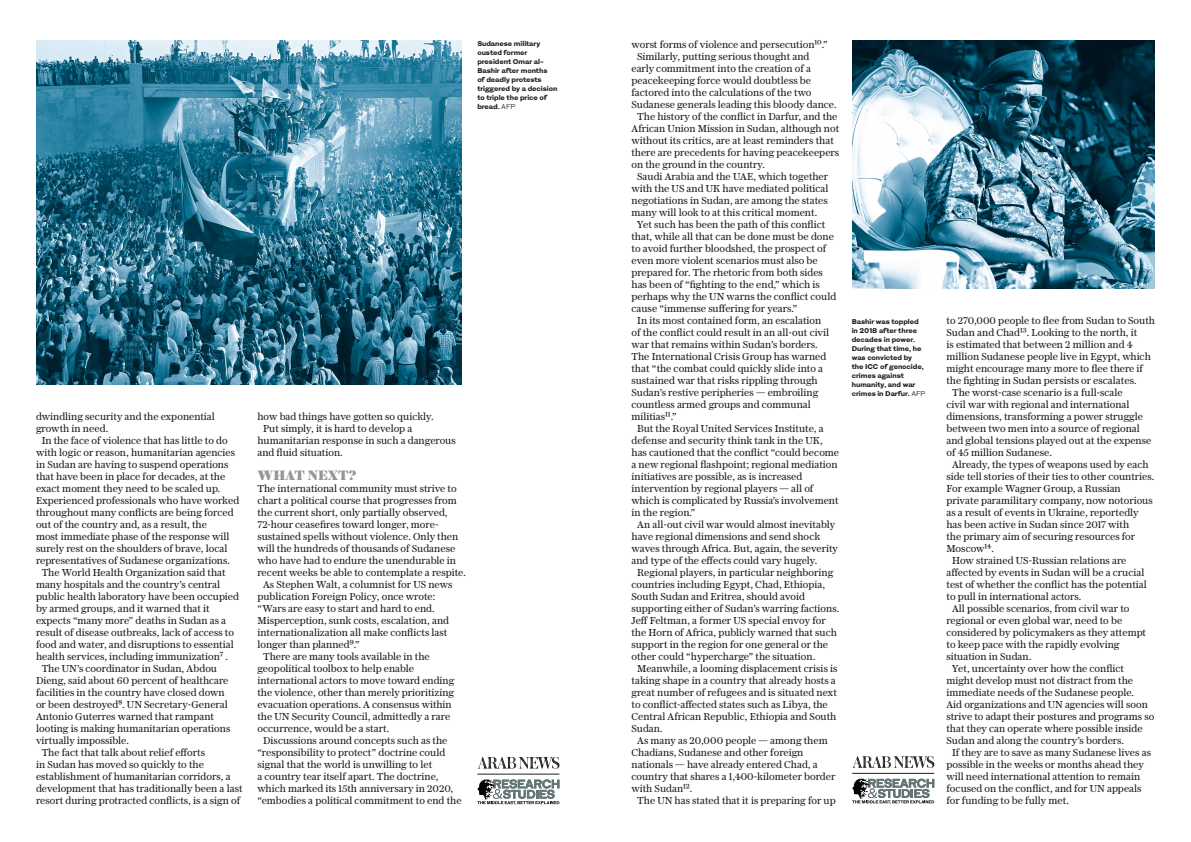
<style>
.page{position:relative;width:1191px;height:842px;background:#fff}
.page>*{position:absolute;margin:0;border:0;box-sizing:border-box;transform-origin:0 0}
.t1{font:900 14px "Austin News Deck";letter-spacing:.005em;color:#939598}
.t2{font:10px/12px "Austin News Text";color:#231f20}
.t3{font:800 7px/9px "Isento";letter-spacing:-.01em;color:#231f20}
.s1{font-weight:400}
</style>
<div class="page">
<img style="left:36px;top:40px;width:425px;height:344px">
<img style="left:852px;top:40px;width:303px;height:248px">
<svg style="left:477px;top:779px;width:82px;height:26px"></svg>
<hr style="left:477px;top:774px;width:82px;height:1px;background:#231f20">
<svg style="left:477px;top:757px;width:82px;height:12px"></svg>
<svg style="left:852px;top:779px;width:82px;height:25px"></svg>
<hr style="left:852px;top:773px;width:82px;height:1px;background:#231f20">
<svg style="left:852px;top:756px;width:82px;height:12px"></svg>
<p class="t3" style="left:477px;top:39px;width:82px">Sudanese military ousted former president Omar al-<br>Bashir after months<br>of deadly protests triggered by a decision to triple the price of bread. <span class="s1">AFP</span></p>
<p class="t2" style="left:36px;top:410px;width:180px">dwindling security and the exponential growth in need.</p>
<p class="t2" style="left:36px;top:434px;width:205px;text-indent:6px">In the face of violence that has little to do with logic or reason, humanitarian agencies in Sudan are having to suspend operations that have been in place for decades, at the exact moment they need to be scaled up.<br>Experienced professionals who have worked throughout many conflicts are being forced out of the country and, as a result, the<br>most immediate phase of the response will surely rest on the shoulders of brave, local representatives of Sudanese organizations.</p>
<p class="t2" style="left:36px;top:566px;width:205px;text-indent:6px">The World Health Organization said that many hospitals and the country’s central public health laboratory have been occupied by armed groups, and it warned that it expects “many more” deaths in Sudan as a result of disease outbreaks, lack of access to food and water, and disruptions to essential health services, including immunization7 .</p>
<p class="t2" style="left:36px;top:662px;width:196px;text-indent:6px">The UN’s coordinator in Sudan, Abdou Dieng, said about 60 percent of healthcare facilities in the country have closed down or been destroyed8. UN Secretary-General Antonio Guterres warned that rampant looting is making humanitarian operations virtually impossible.</p>
<p class="t2" style="left:36px;top:746px;width:208px;text-indent:6px">The fact that talk about relief efforts<br>in Sudan has moved so quickly to the establishment of humanitarian corridors, a development that has traditionally been a last resort during protracted conflicts, is a sign of</p>
<p class="t2" style="left:257px;top:410px;width:178px">how bad things have gotten so quickly.</p>
<p class="t2" style="left:257px;top:422px;width:200px;text-indent:6px">Put simply, it is hard to develop a humanitarian response in such a dangerous and fluid situation.</p>
<p class="t1" style="left:257px;top:465px;width:100px">WHAT NEXT?</p>
<p class="t2" style="left:257px;top:482px;width:210px">The international community must strive to chart a political course that progresses from the current short, only partially observed, 72-hour ceasefires toward longer, more&shy;sustained spells without violence. Only then will the hundreds of thousands of Sudanese who have had to endure the unendurable in recent weeks be able to contemplate a respite.</p>
<p class="t2" style="left:257px;top:578px;width:196px;text-indent:6px">As Stephen Walt, a columnist for US news publication Foreign Policy, once wrote: “Wars are easy to start and hard to end.<br>Misperception, sunk costs, escalation, and internationalization all make conflicts last longer than planned9.”</p>
<p class="t2" style="left:257px;top:650px;width:198px;text-indent:6px">There are many tools available in the geopolitical toolbox to help enable international actors to move toward ending the violence, other than merely prioritizing evacuation operations. A consensus within the UN Security Council, admittedly a rare occurrence, would be a start.</p>
<p class="t2" style="left:257px;top:734px;width:205px;text-indent:6px">Discussions around concepts such as the “responsibility to protect” doctrine could signal that the world is unwilling to let<br>a country tear itself apart. The doctrine, which marked its 15th anniversary in 2020, “embodies a political commitment to end the</p>
<p class="t2" style="left:631px;top:38px;width:198px">worst forms of violence and persecution10.”</p>
<p class="t2" style="left:631px;top:50px;width:207px;text-indent:6px">Similarly, putting serious thought and<br>early commitment into the creation of a peacekeeping force would doubtless be factored into the calculations of the two Sudanese generals leading this bloody dance.</p>
<p class="t2" style="left:631px;top:110px;width:209px;text-indent:6px">The history of the conflict in Darfur, and the African Union Mission in Sudan, although not without its critics, are at least reminders that there are precedents for having peacekeepers on the ground in the country.</p>
<p class="t2" style="left:631px;top:170px;width:198px;text-align:justify;text-indent:6px">Saudi Arabia and the UAE, which together with the US and UK have mediated political negotiations in Sudan, are among the states many will look to at this critical moment.</p>
<p class="t2" style="left:631px;top:218px;width:206px;text-indent:6px">Yet such has been the path of this conflict that, while all that can be done must be done to avoid further bloodshed, the prospect of even more violent scenarios must also be prepared for. The rhetoric from both sides has been of “fighting to the end,” which is perhaps why the UN warns the conflict could cause “immense suffering for years.”</p>
<p class="t2" style="left:631px;top:314px;width:199px;text-indent:6px">In its most contained form, an escalation of the conflict could result in an all-out civil war that remains within Sudan’s borders.<br>The International Crisis Group has warned that “the combat could quickly slide into a sustained war that risks rippling through Sudan’s restive peripheries — embroiling countless armed groups and communal militias11.”</p>
<p class="t2" style="left:631px;top:422px;width:209px;text-indent:6px">But the Royal United Services Institute, a defense and security think tank in the UK, has cautioned that the conflict “could become a new regional flashpoint; regional mediation initiatives are possible, as is increased intervention by regional players — all of which is complicated by Russia’s involvement in the region.”</p>
<p class="t2" style="left:631px;top:518px;width:208px;text-indent:6px">An all-out civil war would almost inevitably have regional dimensions and send shock waves through Africa. But, again, the severity and type of the effects could vary hugely.</p>
<p class="t2" style="left:631px;top:566px;width:209px;text-indent:6px">Regional players, in particular neighboring countries including Egypt, Chad, Ethiopia, South Sudan and Eritrea, should avoid supporting either of Sudan’s warring factions.<br>Jeff Feltman, a former US special envoy for the Horn of Africa, publicly warned that such support in the region for one general or the other could “hypercharge” the situation.</p>
<p class="t2" style="left:631px;top:662px;width:208px;text-indent:6px">Meanwhile, a looming displacement crisis is taking shape in a country that already hosts a great number of refugees and is situated next to conflict-affected states such as Libya, the Central African Republic, Ethiopia and South Sudan.</p>
<p class="t2" style="left:631px;top:734px;width:205px;text-indent:6px">As many as 20,000 people — among them Chadians, Sudanese and other foreign nationals — have already entered Chad, a country that shares a 1,400-kilometer border with Sudan12.</p>
<p class="t2" style="left:637px;top:794px;width:200px">The UN has stated that it is preparing for up</p>
<p class="t3" style="left:851px;top:317px;width:75px">Bashir was toppled in 2018 after three decades in power.<br>During that time, he was convicted by the ICC of genocide, crimes against humanity, and war crimes in Darfur. <span class="s1">AFP</span></p>
<p class="t2" style="left:946px;top:314px;width:210px">to 270,000 people to flee from Sudan to South Sudan and Chad13. Looking to the north, it<br>is estimated that between 2 million and 4 million Sudanese people live in Egypt, which might encourage many more to flee there if the fighting in Sudan persists or escalates.</p>
<p class="t2" style="left:946px;top:386px;width:206px;text-indent:6px">The worst-case scenario is a full-scale<br>civil war with regional and international dimensions, transforming a power struggle between two men into a source of regional and global tensions played out at the expense of 45 million Sudanese.</p>
<p class="t2" style="left:946px;top:458px;width:209px;text-indent:6px">Already, the types of weapons used by each side tell stories of their ties to other countries.<br>For example Wagner Group, a Russian private paramilitary company, now notorious as a result of events in Ukraine, reportedly has been active in Sudan since 2017 with<br>the primary aim of securing resources for Moscow14.</p>
<p class="t2" style="left:946px;top:554px;width:202px;text-indent:6px">How strained US-Russian relations are affected by events in Sudan will be a crucial test of whether the conflict has the potential to pull in international actors.</p>
<p class="t2" style="left:946px;top:602px;width:201px;text-indent:6px">All possible scenarios, from civil war to regional or even global war, need to be considered by policymakers as they attempt to keep pace with the rapidly evolving situation in Sudan.</p>
<p class="t2" style="left:946px;top:662px;width:209px;text-indent:6px">Yet, uncertainty over how the conflict<br>might develop must not distract from the immediate needs of the Sudanese people.<br>Aid organizations and UN agencies will soon strive to adapt their postures and programs so that they can operate where possible inside Sudan and along the country’s borders.</p>
<p class="t2" style="left:946px;top:746px;width:206px;text-indent:6px">If they are to save as many Sudanese lives as possible in the weeks or months ahead they will need international attention to remain focused on the conflict, and for UN appeals for funding to be fully met.</p>
</div>
